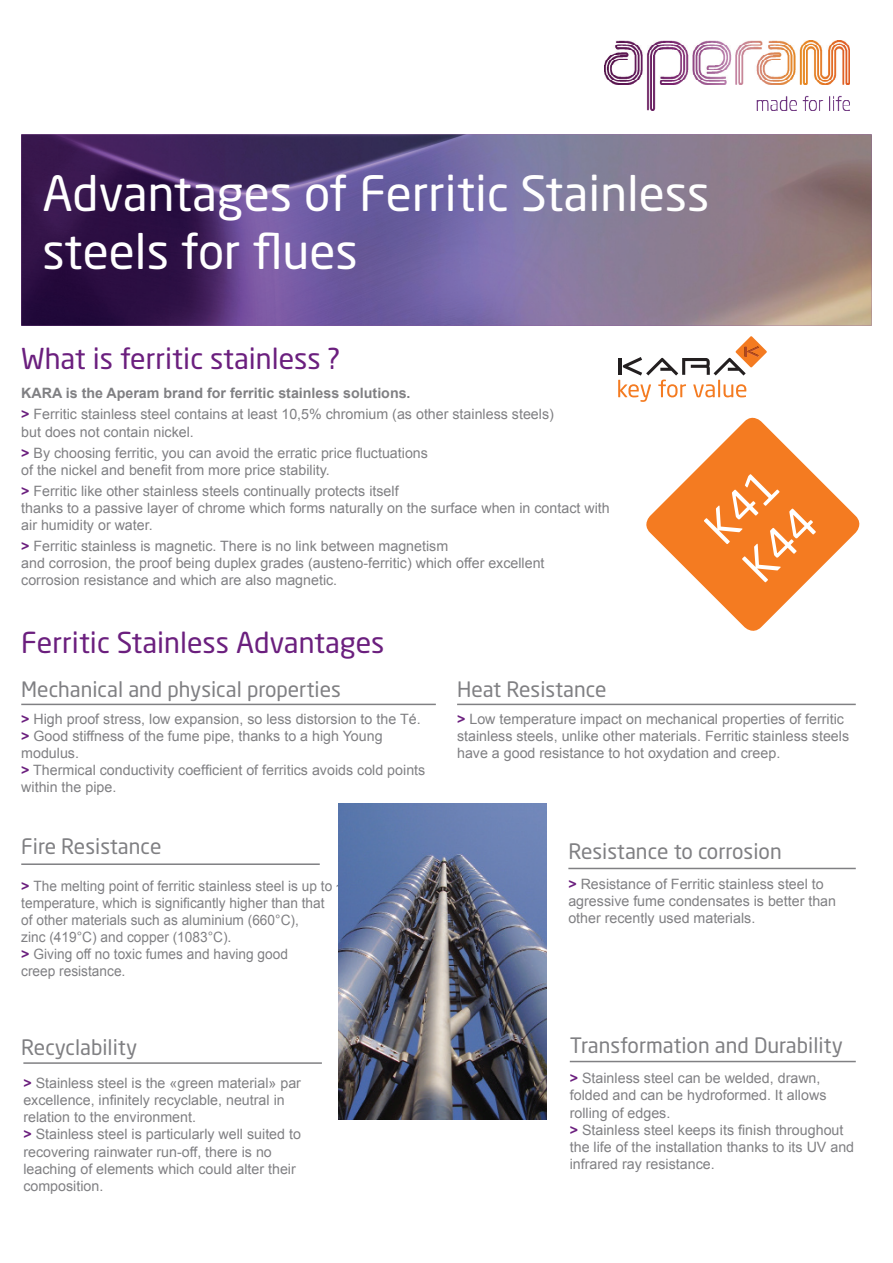
<style>
.page{position:relative;width:893px;height:1263px;background:#fff}
.page>*{position:absolute;margin:0;border:0;box-sizing:border-box;transform-origin:0 0}
.t1{font:48px/58.5px "Neo Sans Std";color:#fff}
.t2{font:45px/54px "Neo Sans Std";color:#fff}
.t3{font:28.5px "Neo Sans Std";color:#6b1f7e}
.t4{font:21px "Neo Sans Std";color:#808083}
.t5{font:14.25px/17.1px "Arial";color:#808083}
.t6{font:14.25px/17.1px "Arial";color:#808083;scale:.96 1}
.s1{font-weight:700}
.s2{font-weight:700;color:#6b1f7e}
</style>
<div class="page">
<img style="left:605px;top:41px;width:245px;height:70px">
<img style="left:21px;top:134px;width:851px;height:192px">
<svg style="left:646px;top:417px;width:214px;height:214px;fill:#f47b21"></svg>
<hr style="left:21px;top:704px;width:415px;height:1px;background:#808083">
<hr style="left:457px;top:704px;width:399px;height:1px;background:#808083">
<hr style="left:21px;top:863px;width:299px;height:2px;background:#808083">
<hr style="left:23px;top:1062px;width:299px;height:2px;background:#808083">
<hr style="left:568px;top:868px;width:288px;height:1px;background:#808083">
<hr style="left:570px;top:1061px;width:286px;height:1px;background:#808083">
<svg style="left:618px;top:336px;width:149px;height:66px"></svg>
<img style="left:338px;top:804px;width:208px;height:315px">
<h1 class="t1" style="left:43px;top:163px;width:669px">Advantages of Ferritic Stainless steels for flues</h1>
<h3 class="t3" style="left:21px;top:341px;width:321px">What is ferritic stainless ?</h3>
<p class="t5" style="left:21px;top:383px;width:534px;line-height:21px"><span class="s1">KARA is the Aperam brand for ferritic stainless solutions.<br></span><span class="s2">&gt;</span> Ferritic stainless steel contains at least 10,5% chromium (as other stainless steels)</p>
<p class="t5" style="left:21px;top:421px;width:408px;line-height:21px">but does not contain nickel.<br><span class="s2">&gt;</span> By choosing ferritic, you can avoid the erratic price fluctuations</p>
<p class="t5" style="left:21px;top:459px;width:379px;line-height:21px">of the nickel and benefit from more price stability.<br><span class="s2">&gt;</span> Ferritic like other stainless steels continually protects itself</p>
<p class="t5" style="left:21px;top:499px;width:590px">thanks to a passive layer of chrome which forms naturally on the surface when in contact with air humidity or water.</p>
<p class="t5" style="left:21px;top:537px;width:525px"><span class="s2">&gt;</span> Ferritic stainless is magnetic. There is no link between magnetism<br>and corrosion, the proof being duplex grades (austeno-ferritic) which offer excellent corrosion resistance and which are also magnetic.</p>
<h3 class="t3" style="left:21px;top:625px;width:365px">Ferritic Stainless Advantages</h3>
<h2 class="t2" style="left:693px;top:516px;width:83px;rotate:-45deg">K41<br>K44</h2>
<h3 class="t4" style="left:21px;top:677px;width:321px">Mechanical and physical properties</h3>
<h3 class="t4" style="left:457px;top:677px;width:151px">Heat Resistance</h3>
<p class="t5" style="left:457px;top:711px;width:394px"><span class="s2">&gt;</span> Low temperature impact on mechanical properties of ferritic stainless steels, unlike other materials. Ferritic stainless steels have a good resistance to hot oxydation and creep.</p>
<p class="t5" style="left:21px;top:711px;width:406px"><span class="s2">&gt;</span> High proof stress, low expansion, so less distorsion to the Té. <span class="s2">&gt;</span> Good stiffness of the fume pipe, thanks to a high Young modulus.<br><span class="s2">&gt;</span> Thermical conductivity coefficient of ferritics avoids cold points within the pipe.</p>
<h3 class="t4" style="left:21px;top:833px;width:142px">Fire Resistance</h3>
<p class="t6" style="left:21px;top:877px;width:405px"><span class="s2">&gt;</span> The melting point of ferritic stainless steel is up to ~ 1500°C, a temperature, which is significantly higher than that<br>of other materials such as aluminium (660°C),<br>zinc (419°C) and copper (1083°C).<br><span class="s2">&gt;</span> Giving off no toxic fumes and having good<br>creep resistance.</p>
<h3 class="t4" style="left:21px;top:1034px;width:117px">Recyclability</h3>
<p class="t5" style="left:23px;top:1075px;width:279px"><span class="s2">&gt;</span> Stainless steel is the «green material» par excellence, infinitely recyclable, neutral in relation to the environment.<br><span class="s2">&gt;</span> Stainless steel is particularly well suited to recovering rainwater run-off, there is no leaching of elements which could alter their composition.</p>
<h3 class="t4" style="left:568px;top:838px;width:215px">Resistance to corrosion</h3>
<p class="t5" style="left:568px;top:876px;width:269px"><span class="s2">&gt;</span> Resistance of Ferritic stainless steel to agressive fume condensates is better than other recently used materials.</p>
<h3 class="t4" style="left:570px;top:1033px;width:275px">Transformation and Durability</h3>
<p class="t5" style="left:570px;top:1070px;width:286px"><span class="s2">&gt;</span> Stainless steel can be welded, drawn, folded and can be hydroformed. It allows rolling of edges.<br><span class="s2">&gt;</span> Stainless steel keeps its finish throughout the life of the installation thanks to its UV and infrared ray resistance.</p>
</div>
